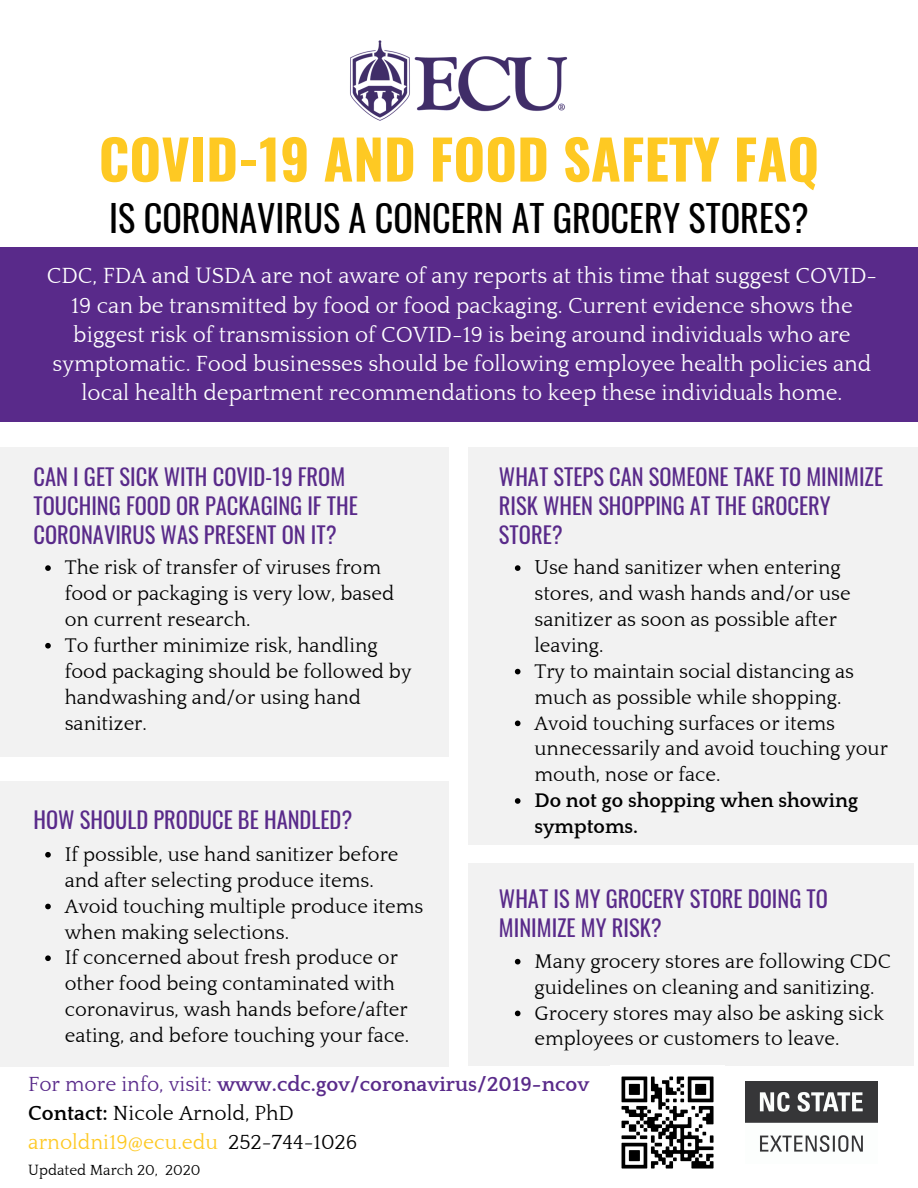
<style>
.page{position:relative;width:918px;height:1188px;background:#fff}
.page>*{position:absolute;margin:0;border:0;box-sizing:border-box;transform-origin:0 0}
.t1{font:700 54.45px "Oswald";color:#fec923}
.t2{font:36.3px "Oswald";color:#000}
.t3{font:22.5px/29.2px "Quattrocento";color:#fff;text-align:center}
.t4{font:22.5px/29.2px "Oswald";color:#592a8a}
.t5{font:700 21px/29px "Quattrocento";color:#592a8a}
.t6{font:20.25px/25.8px "Quattrocento";color:#000}
.t7{font:700 20.25px/25.8px "Quattrocento";color:#000}
.t8{font:15px "Quattrocento";color:#000}
.s1{font-weight:400}
.s2{color:#000}
.s3{font-weight:400;color:#000}
.s4{font-weight:400;color:#fec923}
</style>
<div class="page">
<div style="left:0;top:247px;width:918px;height:174px;background:#592a8a"></div>
<div style="left:0;top:447px;width:448px;height:309px;background:#f2f2f2"></div>
<div style="left:468px;top:447px;width:450px;height:398px;background:#f2f2f2"></div>
<div style="left:468px;top:864px;width:446px;height:202px;background:#f2f2f2"></div>
<div style="left:0;top:781px;width:449px;height:285px;background:#f2f2f2"></div>
<svg style="left:45px;top:565px;width:6px;height:6px"></svg>
<svg style="left:45px;top:643px;width:6px;height:6px"></svg>
<svg style="left:515px;top:565px;width:6px;height:6px"></svg>
<svg style="left:515px;top:669px;width:6px;height:5px"></svg>
<svg style="left:515px;top:721px;width:6px;height:5px"></svg>
<svg style="left:515px;top:798px;width:6px;height:6px"></svg>
<svg style="left:515px;top:959px;width:6px;height:5px"></svg>
<svg style="left:515px;top:1011px;width:6px;height:5px"></svg>
<svg style="left:45px;top:852px;width:6px;height:6px"></svg>
<svg style="left:45px;top:904px;width:6px;height:5px"></svg>
<svg style="left:45px;top:955px;width:6px;height:6px"></svg>
<img style="left:350px;top:40px;width:218px;height:81px">
<img style="left:746px;top:1081px;width:131px;height:71px">
<img style="left:621px;top:1076px;width:93px;height:93px">
<h1 class="t1" style="left:99px;top:117px;width:722px">COVID-19 AND FOOD SAFETY FAQ</h1>
<h2 class="t2" style="left:109px;top:190px;width:701px">IS CORONAVIRUS A CONCERN AT GROCERY STORES?</h2>
<p class="t3" style="left:47px;top:262px;width:832px">CDC, FDA and USDA are not aware of any reports at this time that suggest COVID-19 can be transmitted by food or food packaging. Current evidence shows the biggest risk of transmission of COVID-19 is being around individuals who are symptomatic. Food businesses should be following employee health policies and local health department recommendations to keep these individuals home.</p>
<p class="t4" style="left:34px;top:461px;width:326px">CAN I GET SICK WITH COVID-19 FROM<br>TOUCHING FOOD OR PACKAGING IF THE<br>CORONAVIRUS WAS PRESENT ON IT?</p>
<p class="t6" style="left:65px;top:555px;width:348px">The risk of transfer of viruses from food or packaging is very low, based on current research.<br>To further minimize risk, handling food packaging should be followed by handwashing and/or using hand sanitizer.</p>
<p class="t4" style="left:34px;top:804px;width:320px">HOW SHOULD PRODUCE BE HANDLED?</p>
<p class="t6" style="left:65px;top:842px;width:335px">If possible, use hand sanitizer before</p>
<p class="t6" style="left:65px;top:894px;width:360px">Avoid touching multiple produce items when making selections.<br>If concerned about fresh produce or other food being contaminated with coronavirus, wash hands before/after eating, and before touching your face.</p>
<p class="t6" style="left:65px;top:868px;width:311px">and after selecting produce items.</p>
<p class="t4" style="left:499px;top:461px;width:386px">WHAT STEPS CAN SOMEONE TAKE TO MINIMIZE<br>RISK WHEN SHOPPING AT THE GROCERY<br>STORE?</p>
<p class="t6" style="left:534px;top:555px;width:355px">Use hand sanitizer when entering stores, and wash hands and/or use sanitizer as soon as possible after leaving.<br>Try to maintain social distancing as much as possible while shopping.<br>Avoid touching surfaces or items unnecessarily and avoid touching your mouth, nose or face.</p>
<p class="t7" style="left:534px;top:788px;width:325px">Do not go shopping when showing symptoms.</p>
<p class="t4" style="left:499px;top:883px;width:331px">WHAT IS MY GROCERY STORE DOING TO<br>MINIMIZE MY RISK?</p>
<p class="t6" style="left:534px;top:949px;width:358px">Many grocery stores are following CDC guidelines on cleaning and sanitizing.<br>Grocery stores may also be asking sick employees or customers to leave.</p>
<p class="t5" style="left:28px;top:1070px;width:563px"><span class="s1">For more info, visit:</span> www.cdc.gov/coronavirus/2019-ncov<br><span class="s2">Contact:</span> <span class="s3">Nicole Arnold, PhD<br></span><span class="s4">arnoldni19@ecu.edu</span> <span class="s3">252-744-1026</span></p>
<p class="t8" style="left:28px;top:1162px;width:174px">Updated March 20, 2020</p>
</div>
